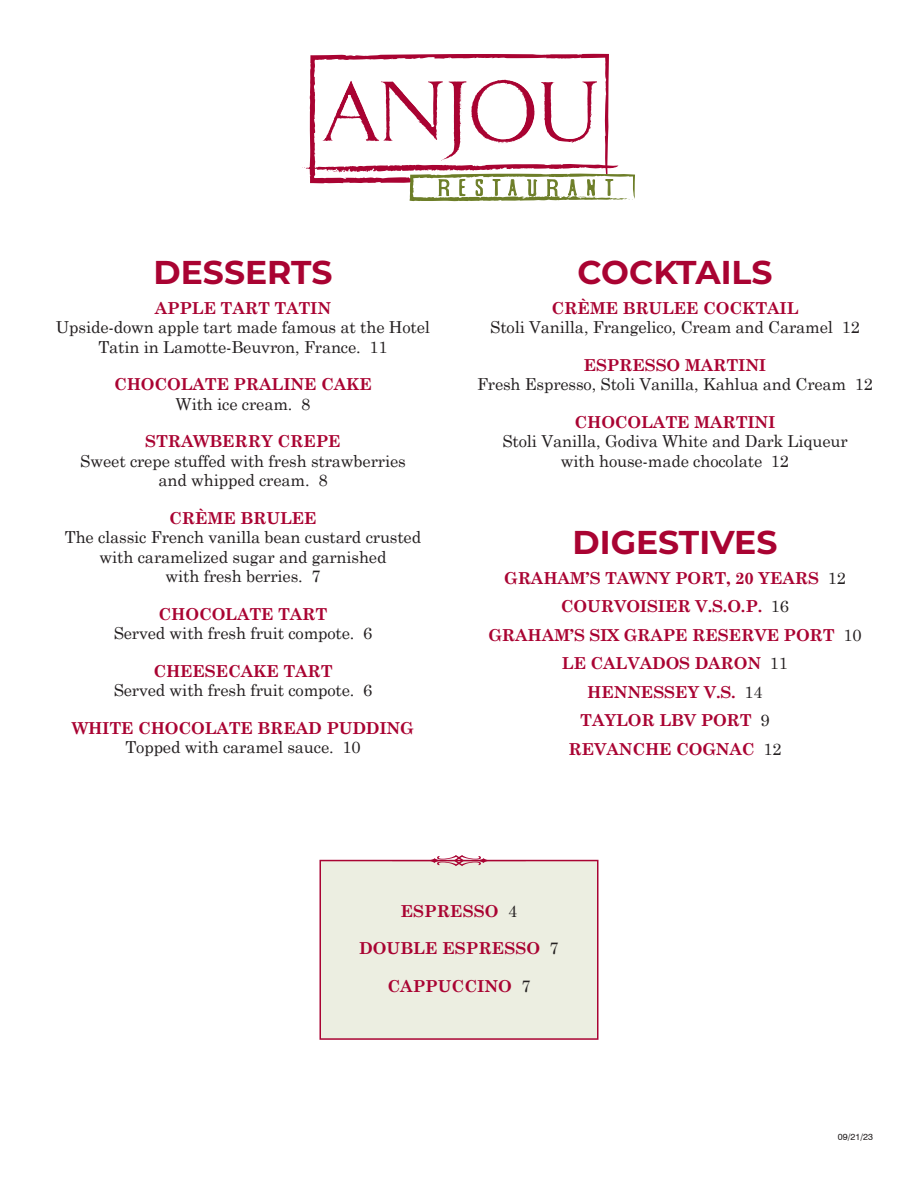
<style>
.page{position:relative;width:918px;height:1188px;background:#fff}
.page>*{position:absolute;margin:0;border:0;box-sizing:border-box;transform-origin:0 0}
.t1{font:700 33px "Montserrat";color:#a90332}
.t2{font:16.5px/19.5px "Century Schoolbook";letter-spacing:-.01em;color:#231f20;text-align:center}
.t3{font:700 16.5px/28.5px "Century Schoolbook";letter-spacing:-.01em;color:#a90332;text-align:center}
.t4{font:9px "Swiss 721 BT";color:#231f20}
.s1{font-weight:400;color:#231f20}
</style>
<div class="page">
<div style="left:320px;top:860px;width:278px;height:180px;background:#eceee1;border:2px solid #a90332"></div>
<svg style="left:302px;top:54px;width:333px;height:148px"></svg>
<svg style="left:392px;top:855px;width:134px;height:11px"></svg>
<h1 class="t1" style="left:154px;top:248px;width:180px">DESSERTS</h1>
<h1 class="t1" style="left:578px;top:248px;width:196px">COCKTAILS</h1>
<p class="t3" style="left:155px;top:293px;width:178px">APPLE TART TATIN</p>
<p class="t2" style="left:56px;top:317px;width:376px">Upside-down apple tart made famous at the Hotel<br>Tatin in Lamotte-Beuvron, France. 11</p>
<p class="t3" style="left:114px;top:370px;width:259px">CHOCOLATE PRALINE CAKE</p>
<p class="t2" style="left:176px;top:394px;width:136px">With ice cream. 8</p>
<p class="t3" style="left:145px;top:427px;width:197px">STRAWBERRY CREPE</p>
<p class="t2" style="left:80px;top:451px;width:327px">Sweet crepe stuffed with fresh strawberries and whipped cream. 8</p>
<p class="t3" style="left:169px;top:503px;width:149px">CRÈME BRULEE</p>
<p class="t2" style="left:65px;top:527px;width:358px">The classic French vanilla bean custard crusted with caramelized sugar and garnished<br>with fresh berries. 7</p>
<p class="t3" style="left:159px;top:599px;width:170px">CHOCOLATE TART</p>
<p class="t2" style="left:114px;top:623px;width:260px">Served with fresh fruit compote. 6</p>
<p class="t3" style="left:153px;top:656px;width:181px">CHEESECAKE TART</p>
<p class="t2" style="left:114px;top:680px;width:260px">Served with fresh fruit compote. 6</p>
<p class="t3" style="left:72px;top:713px;width:343px">WHITE CHOCOLATE BREAD PUDDING</p>
<p class="t2" style="left:125px;top:737px;width:237px">Topped with caramel sauce. 10</p>
<p class="t3" style="left:551px;top:293px;width:249px">CRÈME BRULEE COCKTAIL</p>
<p class="t2" style="left:490px;top:317px;width:371px">Stoli Vanilla, Frangelico, Cream and Caramel 12</p>
<p class="t3" style="left:584px;top:350px;width:184px">ESPRESSO MARTINI</p>
<p class="t2" style="left:477px;top:374px;width:397px">Fresh Espresso, Stoli Vanilla, Kahlua and Cream 12</p>
<p class="t3" style="left:575px;top:407px;width:202px">CHOCOLATE MARTINI</p>
<p class="t2" style="left:502px;top:431px;width:347px">Stoli Vanilla, Godiva White and Dark Liqueur with house-made chocolate 12</p>
<h1 class="t1" style="left:573px;top:518px;width:206px">DIGESTIVES</h1>
<p class="t3" style="left:488px;top:563px;width:375px">GRAHAM’S TAWNY PORT, 20 YEARS <span class="s1">12<br></span>COURVOISIER V.S.O.P. <span class="s1">16<br></span>GRAHAM’S SIX GRAPE RESERVE PORT <span class="s1">10<br></span>LE CALVADOS DARON <span class="s1">11<br></span>HENNESSEY V.S. <span class="s1">14<br></span>TAYLOR LBV PORT <span class="s1">9<br></span>REVANCHE COGNAC <span class="s1">12</span></p>
<p class="t3" style="left:401px;top:896px;width:118px">ESPRESSO <span class="s1">4</span></p>
<p class="t3" style="left:359px;top:934px;width:201px">DOUBLE ESPRESSO <span class="s1">7</span></p>
<p class="t3" style="left:387px;top:971px;width:145px">CAPPUCCINO <span class="s1">7</span></p>
<p class="t4" style="left:838px;top:1131px;width:37px">09/21/23</p>
</div>
